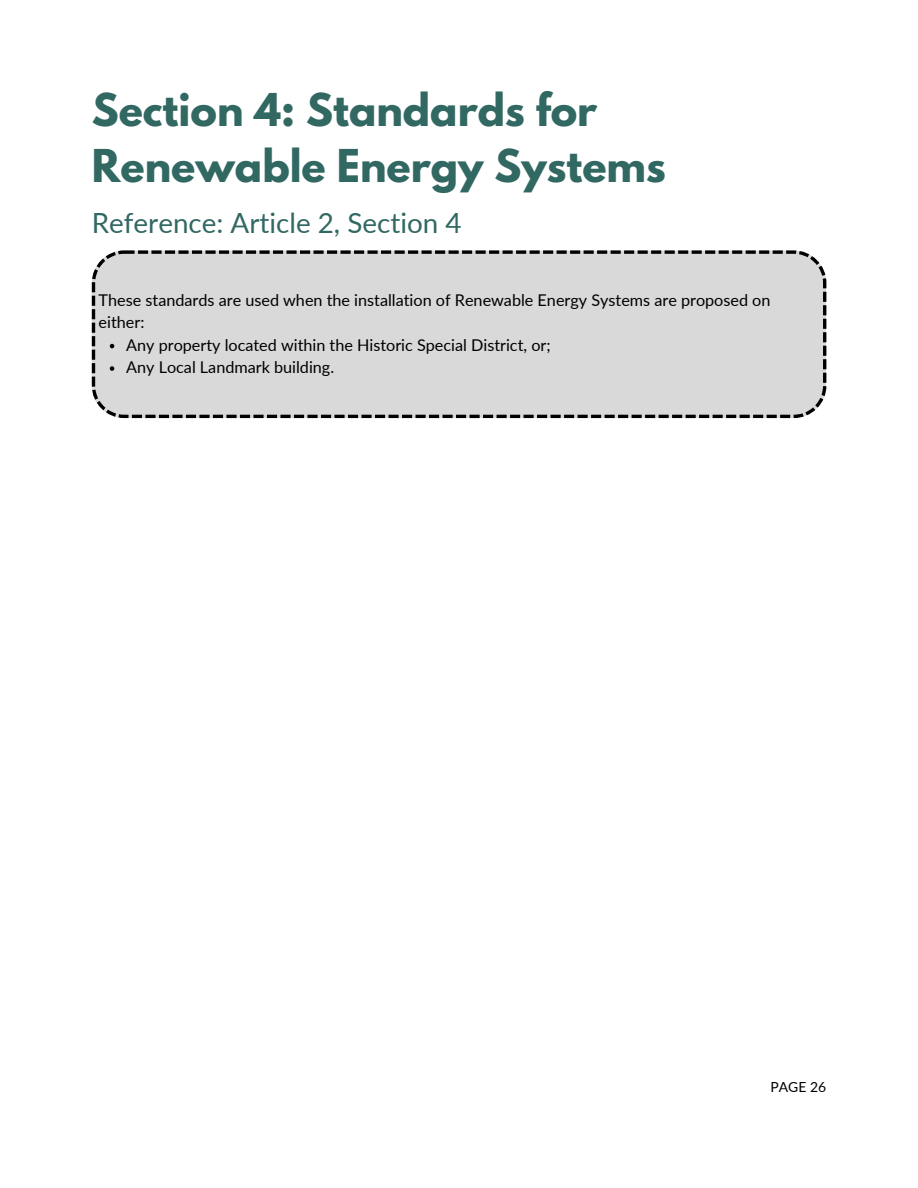
<style>
.page{position:relative;width:918px;height:1188px;background:#fff}
.page>*{position:absolute;margin:0;border:0;box-sizing:border-box;transform-origin:0 0}
.t1{font:700 40.05px/55.7px "League Spartan";color:#316862}
.t2{font:27.75px "Lato";color:#316862}
.t3{font:16.2px/22.5px "Lato";color:#000}
.t4{font:13.95px "Lato";color:#000}
</style>
<div class="page">
<div style="left:92px;top:250px;width:734px;height:168px;background:#d9d9d9"></div>
<svg style="left:110px;top:344px;width:4px;height:4px"></svg>
<svg style="left:110px;top:366px;width:4px;height:5px"></svg>
<p class="t1" style="left:92px;top:87px;width:575px">Section 4: Standards for<br>Renewable Energy Systems</p>
<p class="t2" style="left:92px;top:206px;width:371px">Reference: Article 2, Section 4</p>
<p class="t3" style="left:99px;top:288px;width:673px">These standards are used when the installation of Renewable Energy Systems are proposed on either:</p>
<p class="t3" style="left:126px;top:333px;width:426px">Any property located within the Historic Special District, or;</p>
<p class="t3" style="left:126px;top:356px;width:210px">Any Local Landmark building.</p>
<p class="t4" style="left:771px;top:1079px;width:57px">PAGE 26</p>
</div>
